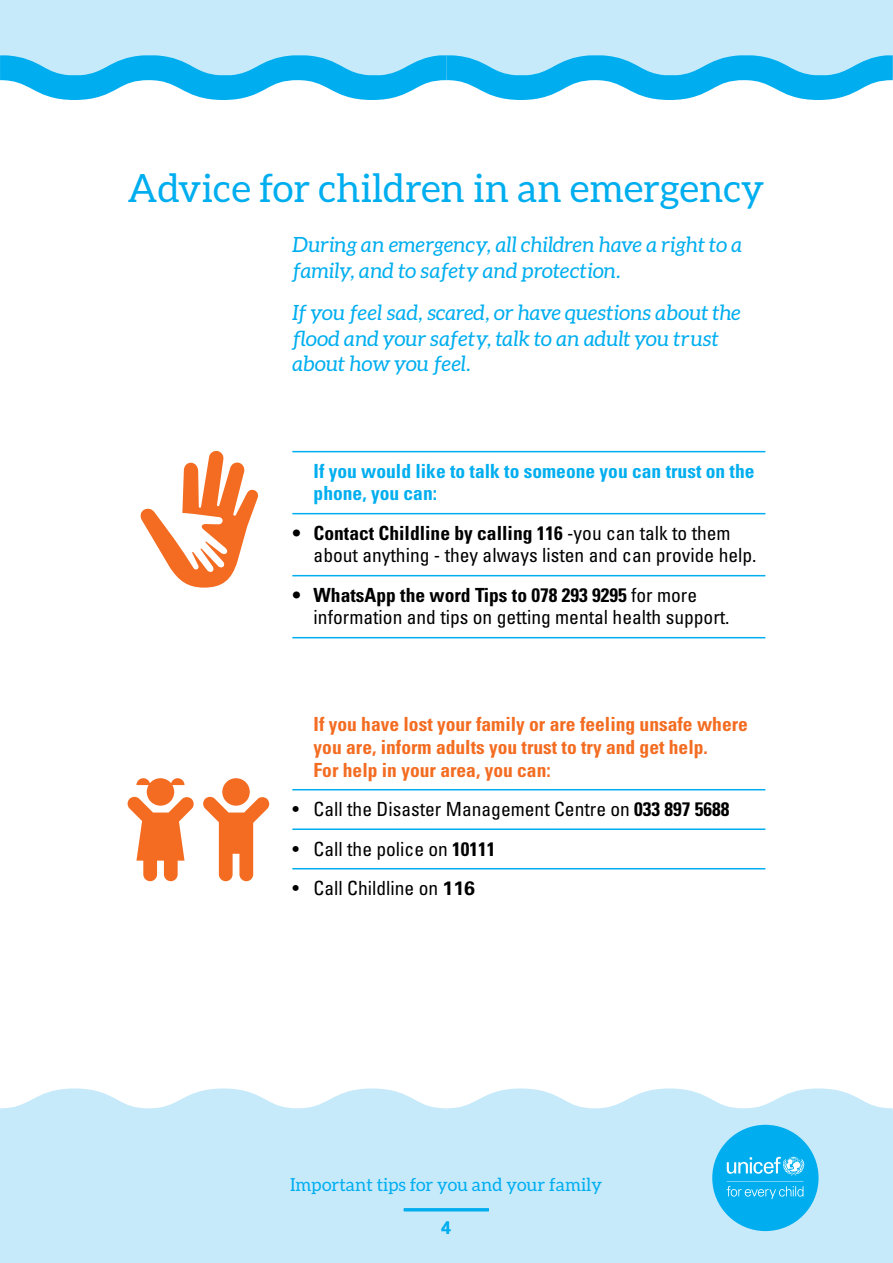
<style>
.page{position:relative;width:893px;height:1263px;background:#fff}
.page>*{position:absolute;margin:0;border:0;box-sizing:border-box;transform-origin:0 0}
.t1{font:39px "Aleo";color:#00aeef}
.t2{font:italic 21px/25.5px "Aleo";color:#00aeef}
.t3{font:condensed 19.5px/22.5px "Univers";color:#000}
.t4{font:700 condensed 19.5px/22.5px "Univers";color:#f36c21}
.t5{font:700 condensed 19.5px/22.5px "Univers";color:#00aeef}
.t6{font:18px "Aleo";color:#00aeef}
.t7{font:300 condensed 18px "Univers LT Std";color:#00aeef}
.s1{font-weight:700}
.s2{font-weight:700;font-stretch:normal}
</style>
<div class="page">
<div style="left:0;top:1111px;width:893px;height:152px;background:#c7eafb"></div>
<svg style="left:0;top:1088px;width:893px;height:45px"></svg>
<div style="left:712px;top:1125px;width:107px;height:106px;background:#00aeef;border-radius:50%"></div>
<svg style="left:727px;top:1157px;width:77px;height:18px"></svg>
<hr style="left:727px;top:1181px;width:76px;height:1px;background:#fff">
<svg style="left:727px;top:1186px;width:76px;height:13px"></svg>
<hr style="left:404px;top:1208px;width:85px;height:3px;background:#00aeef">
<div style="left:0;top:0;width:893px;height:77px;background:#c7eafb"></div>
<svg style="left:0;top:55px;width:893px;height:45px"></svg>
<hr style="left:292px;top:451px;width:473px;height:1px;background:#00aeef">
<hr style="left:292px;top:513px;width:473px;height:1px;background:#00aeef">
<hr style="left:292px;top:575px;width:473px;height:1px;background:#00aeef">
<hr style="left:292px;top:637px;width:473px;height:1px;background:#00aeef">
<hr style="left:292px;top:789px;width:473px;height:1px;background:#00aeef">
<hr style="left:292px;top:828px;width:473px;height:2px;background:#00aeef">
<hr style="left:292px;top:868px;width:473px;height:1px;background:#00aeef">
<div style="left:222px;top:778px;width:28px;height:28px;background:#f36c21;border-radius:50%"></div>
<svg style="left:203px;top:796px;width:67px;height:85px"></svg>
<svg style="left:127px;top:778px;width:67px;height:103px"></svg>
<svg style="left:140px;top:450px;width:118px;height:138px"></svg>
<h1 class="t1" style="left:128px;top:166px;width:638px">Advice for children in an emergency</h1>
<p class="t2" style="left:292px;top:232px;width:452px">During an emergency, all children have a right to a family, and to safety and protection.</p>
<p class="t2" style="left:292px;top:300px;width:450px">If you feel sad, scared, or have questions about the flood and your safety, talk to an adult you trust about how you feel.</p>
<p class="t5" style="left:314px;top:459px;width:442px">If you would like to talk to someone you can trust on the phone, you can:</p>
<p class="t3" style="left:314px;top:521px;width:444px;text-indent:-21px"><span class="s1">• Contact Childline by calling 116</span> -you can talk to them about anything - they always listen and can provide help.</p>
<p class="t3" style="left:314px;top:583px;width:417px;text-indent:-21px"><span class="s1">• WhatsApp the word Tips to 078 293 9295</span> for more information and tips on getting mental health support.</p>
<p class="t4" style="left:314px;top:713px;width:436px">If you have lost your family or are feeling unsafe where you are, inform adults you trust to try and get help.<br>For help in your area, you can:</p>
<p class="t3" style="left:292px;top:797px;width:439px">• Call the Disaster Management Centre on <span class="s1">033 897 5688</span></p>
<p class="t3" style="left:292px;top:837px;width:205px">• Call the police on <span class="s1">10111</span></p>
<p class="t3" style="left:292px;top:876px;width:184px">• Call Childline on <span class="s2">116</span></p>
<p class="t6" style="left:290px;top:1174px;width:314px">Important tips for you and your family</p>
<p class="t7" style="left:442px;top:1216px;width:9px">4</p>
</div>
